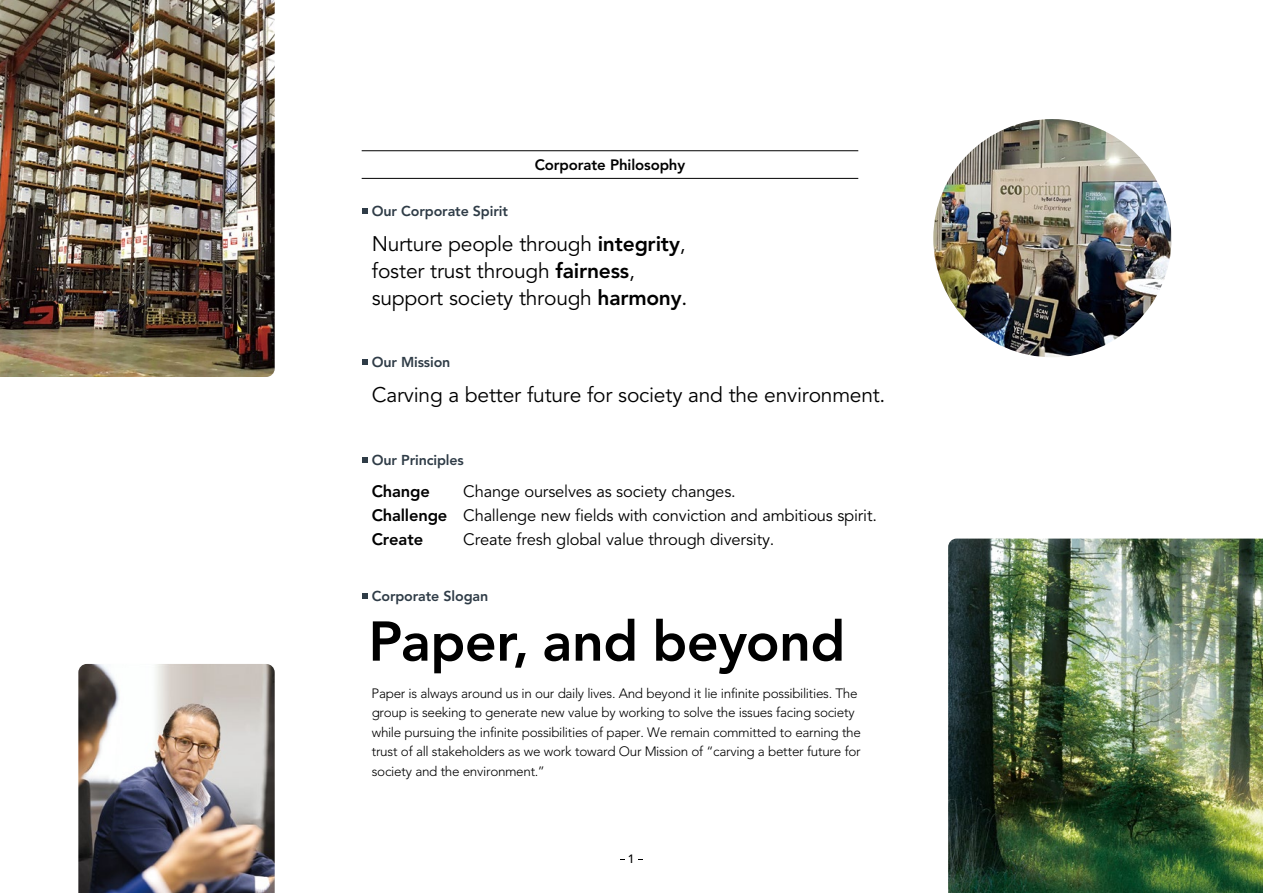
<style>
.page{position:relative;width:1263px;height:893px;background:#fff}
.page>*{position:absolute;margin:0;border:0;box-sizing:border-box;transform-origin:0 0}
.t1{font:21px/27px "Avenir LT Std";letter-spacing:-.01em;color:#000}
.t2{font:16.5px/24px "Avenir LT Std";letter-spacing:-.01em;color:#000}
.t3{font:800 16.5px "Avenir LT Std";letter-spacing:-.01em;color:#000}
.t4{font:800 15px "Avenir LT Std";letter-spacing:-.01em;color:#000}
.t5{font:800 14.25px "Avenir LT Std";letter-spacing:-.01em;color:#2f3c47}
.t6{font:300 13.5px/19.5px "Avenir LT Std";letter-spacing:-.02em;color:#000}
.t7{font:500 12px "Avenir LT Std";color:#000}
.s1{font-weight:800}
.s2{font-style:inherit}
</style>
<div class="page">
<img style="left:933px;top:119px;width:238px;height:238px;border-radius:119px">
<img style="left:0;top:0;width:275px;height:377px">
<img style="left:78px;top:664px;width:197px;height:229px">
<svg style="left:362px;top:208px;width:6px;height:6px"></svg>
<svg style="left:362px;top:359px;width:6px;height:6px"></svg>
<svg style="left:362px;top:457px;width:6px;height:6px"></svg>
<hr style="left:362px;top:150px;width:496px;height:1px;background:#000">
<hr style="left:362px;top:178px;width:496px;height:1px;background:#000">
<svg style="left:362px;top:593px;width:6px;height:6px"></svg>
<svg style="left:373px;top:621px;width:54px;height:40px"></svg>
<svg style="left:434px;top:633px;width:60px;height:40px"></svg>
<svg style="left:500px;top:633px;width:26px;height:35px"></svg>
<svg style="left:544px;top:633px;width:25px;height:28px"></svg>
<svg style="left:576px;top:633px;width:24px;height:28px"></svg>
<svg style="left:606px;top:619px;width:28px;height:42px"></svg>
<svg style="left:656px;top:619px;width:121px;height:55px"></svg>
<svg style="left:783px;top:633px;width:24px;height:28px"></svg>
<svg style="left:813px;top:619px;width:28px;height:42px"></svg>
<img style="left:948px;top:539px;width:315px;height:354px">
<p class="t4" style="left:535px;top:155px;width:152px">Corporate Philosophy</p>
<p class="t5" style="left:372px;top:203px;width:138px">Our Corporate Spirit</p>
<h1 class="t1" style="left:372px;top:231px;width:317px">Nurture people through <span class="s1">integrity</span>, foster trust through <span class="s1">fairness</span>, support society through <span class="s1">harmony</span><span class="s2">.</span></h1>
<p class="t5" style="left:372px;top:353px;width:80px">Our Mission</p>
<h1 class="t1" style="left:372px;top:382px;width:515px">Carving a better future for society and the environment.</h1>
<p class="t5" style="left:372px;top:451px;width:93px">Our Principles</p>
<p class="t2" style="left:372px;top:479px;width:507px;text-indent:91px">Change ourselves as society changes.<br><span class="s1">Challenge</span> Challenge new fields with conviction and ambitious spirit.<br><span class="s1">Create</span></p>
<p class="t3" style="left:372px;top:481px;width:60px">Change</p>
<p class="t2" style="left:463px;top:527px;width:313px">Create fresh global value through diversity.</p>
<p class="t5" style="left:372px;top:587px;width:118px">Corporate Slogan</p>
<p class="t6" style="left:372px;top:684px;width:491px">Paper is always around us in our daily lives. And beyond it lie infinite possibilities. The group is seeking to generate new value by working to solve the issues facing society while pursuing the infinite possibilities of paper. We remain committed to earning the trust of all stakeholders as we work toward Our Mission of “carving a better future for society and the environment.”</p>
<p class="t7" style="left:628px;top:852px;width:8px">1</p>
</div>
